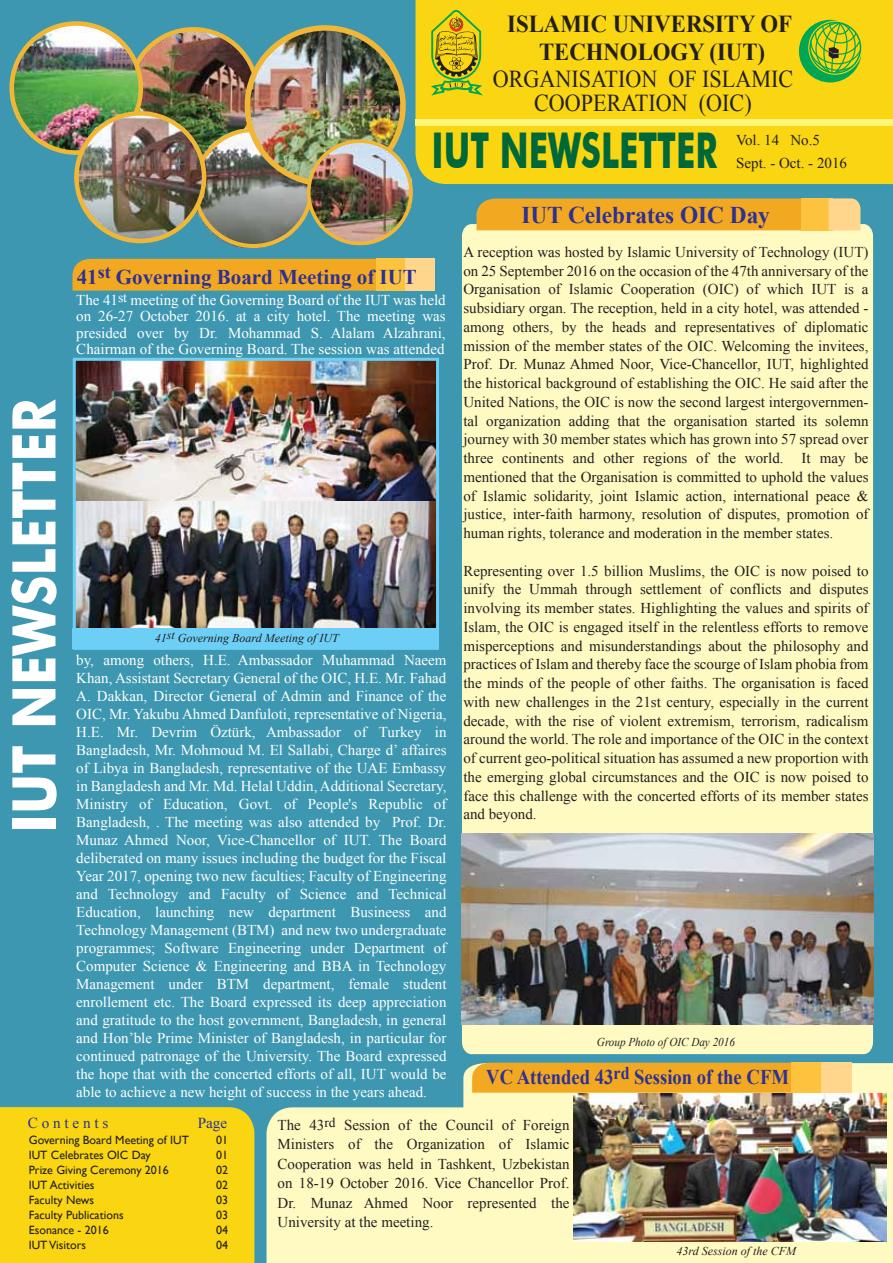
<style>
.page{position:relative;width:893px;height:1263px;background:#3e97b1}
.page>*{position:absolute;margin:0;border:0;box-sizing:border-box;transform-origin:0 0}
.t1{font:700 60.3px "Futura BT";color:#fff;scale:.86 1}
.t2{font:700 49.35px "Futura BT";color:#006838;scale:.69 1}
.t3{font:24.3px "Times New Roman";color:#231f20;scale:.91 1}
.t4{font:700 24.3px "Times New Roman";color:#231f20;scale:.93 1}
.t5{font:700 24px "Times New Roman";color:#2e3092}
.t6{font:700 21px "Times New Roman";color:#2e3092}
.t7{font:700 21px "Times New Roman";color:#2e3092;scale:.89 1}
.t8{font:15.15px "Times New Roman";color:#2e3092}
.t9{font:15px/18.8px "Times New Roman";color:#231f20;text-align:justify}
.t10{font:15px/18px "Times New Roman";color:#fff;text-align:justify}
.t11{font:12px "Gill Sans";color:#231f20}
.t12{font:italic 12px "Times New Roman";color:#231f20}
.t13{font:italic 12px "Times New Roman";color:#231f20;scale:.93 1}
</style>
<div class="page">
<div style="left:462px;top:224px;width:411px;height:830px;background:#fffac2"></div>
<img style="left:461px;top:834px;width:412px;height:191px">
<img style="left:77px;top:362px;width:358px;height:140px">
<img style="left:77px;top:502px;width:358px;height:126px">
<div style="left:416px;top:0;width:477px;height:184px;background:#f9d611"></div>
<svg style="left:431px;top:9px;width:52px;height:87px;background:#bdb71b"></svg>
<svg style="left:799px;top:20px;width:63px;height:62px;background:#8cbd2b"></svg>
<div style="left:0;top:1107px;width:254px;height:156px;background:#f9d611"></div>
<div style="left:477px;top:199px;width:324px;height:31px;background:#f2a921"></div>
<div style="left:801px;top:198px;width:32px;height:33px;background:#fec33e"></div>
<div style="left:72px;top:259px;width:304px;height:32px;background:#f2a921"></div>
<div style="left:376px;top:259px;width:29px;height:32px;background:#fec33e"></div>
<div style="left:405px;top:259px;width:30px;height:32px;background:#ffd68b"></div>
<img style="left:9px;top:21px;width:404px;height:227px">
<div style="left:73px;top:628px;width:366px;height:20px;background:#6dcff6"></div>
<div style="left:73px;top:358px;width:366px;height:292px;border:3px solid #6dcff6"></div>
<div style="left:416px;top:120px;width:477px;height:6px;background:#fff579"></div>
<svg style="left:829px;top:198px;width:31px;height:32px"></svg>
<svg style="left:267px;top:1062px;width:626px;height:201px;background:#e3ebbf"></svg>
<div style="left:472px;top:1063px;width:319px;height:30px;background:#f2a921"></div>
<div style="left:791px;top:1062px;width:30px;height:31px;background:#fec33e"></div>
<div style="left:821px;top:1062px;width:30px;height:31px;background:#ffd68b"></div>
<img style="left:574px;top:1093px;width:313px;height:149px">
<p class="t4" style="left:507px;top:7px;width:308px">ISLAMIC UNIVERSITY OF</p>
<p class="t4" style="left:539px;top:35px;width:244px">TECHNOLOGY (IUT)</p>
<p class="t3" style="left:493px;top:62px;width:332px">ORGANISATION OF ISLAMIC</p>
<p class="t3" style="left:534px;top:86px;width:241px">COOPERATION (OIC)</p>
<p class="t2" style="left:432px;top:121px;width:415px">IUT NEWSLETTER</p>
<p class="t9" style="left:736px;top:127px;width:112px;line-height:23.5px">Vol. 14 No.5<br>Sept. - Oct. - 2016</p>
<p class="t1" style="left:-3px;top:832px;width:505px;rotate:-90deg">IUT NEWSLETTER</p>
<p class="t6" style="left:77px;top:262px;width:342px">41<sup>st</sup> Governing Board Meeting of IUT</p>
<p class="t10" style="left:76px;top:291px;width:371px;line-height:16.5px">The 41<sup>st</sup> meeting of the Governing Board of the IUT was held on 26-27 October 2016. at a city hotel. The meeting was presided over by Dr. Mohammad S. Alalam Alzahrani, Chairman of the Governing Board. The session was attended</p>
<p class="t12" style="left:155px;top:630px;width:185px">41st Governing Board Meeting of IUT</p>
<p class="t10" style="left:76px;top:651px;width:372px">by, among others, H.E. Ambassador Muhammad Naeem Khan, Assistant Secretary General of the OIC, H.E. Mr. Fahad A. Dakkan, Director General of Admin and Finance of the OIC, Mr. Yakubu Ahmed Danfuloti, representative of Nigeria, H.E. Mr. Devrim Öztürk, Ambassador of Turkey in Bangladesh, Mr. Mohmoud M. El Sallabi, Charge d’ affaires of Libya in Bangladesh, representative of the UAE Embassy in Bangladesh and Mr. Md. Helal Uddin, Additional Secretary, Ministry of Education, Govt. of People's Republic of Bangladesh, . The meeting was also attended by Prof. Dr.<br>Munaz Ahmed Noor, Vice-Chancellor of IUT. The Board deliberated on many issues including the budget for the Fiscal Year 2017, opening two new faculties; Faculty of Engineering and Technology and Faculty of Science and Technical Education, launching new department Busineess and Technology Management (BTM) and new two undergraduate programmes; Software Engineering under Department of Computer Science &amp; Engineering and BBA in Technology Management under BTM department, female student enrollement etc. The Board expressed its deep appreciation and gratitude to the host government, Bangladesh, in general and Hon’ble Prime Minister of Bangladesh, in particular for continued patronage of the University. The Board expressed the hope that with the concerted efforts of all, IUT would be able to achieve a new height of success in the years ahead.</p>
<p class="t5" style="left:521px;top:199px;width:250px">IUT Celebrates OIC Day</p>
<p class="t9" style="left:463px;top:242px;width:407px">A reception was hosted by Islamic University of Technology (IUT) on 25 September 2016 on the occasion of the 47th anniversary of the Organisation of Islamic Cooperation (OIC) of which IUT is a subsidiary organ. The reception, held in a city hotel, was attended - among others, by the heads and representatives of diplomatic mission of the member states of the OIC. Welcoming the invitees, Prof. Dr. Munaz Ahmed Noor, Vice-Chancellor, IUT, highlighted the historical background of establishing the OIC. He said after the United Nations, the OIC is now the second largest intergovernmen&shy;tal organization adding that the organisation started its solemn journey with 30 member states which has grown into 57 spread over three continents and other regions of the world. It may be mentioned that the Organisation is committed to uphold the values of Islamic solidarity, joint Islamic action, international peace &amp; justice, inter-faith harmony, resolution of disputes, promotion of human rights, tolerance and moderation in the member states.</p>
<p class="t9" style="left:463px;top:561px;width:407px">Representing over 1.5 billion Muslims, the OIC is now poised to unify the Ummah through settlement of conflicts and disputes involving its member states. Highlighting the values and spirits of Islam, the OIC is engaged itself in the relentless efforts to remove misperceptions and misunderstandings about the philosophy and practices of Islam and thereby face the scourge of Islam phobia from the minds of the people of other faiths. The organisation is faced with new challenges in the 21st century, especially in the current decade, with the rise of violent extremism, terrorism, radicalism around the world. The role and importance of the OIC in the context of current geo-political situation has assumed a new proportion with the emerging global circumstances and the OIC is now poised to face this challenge with the concerted efforts of its member states and beyond.</p>
<p class="t13" style="left:597px;top:1034px;width:150px">Group Photo of OIC Day 2016</p>
<p class="t7" style="left:486px;top:1062px;width:342px">VC Attended 43<sup>rd</sup> Session of the CFM</p>
<p class="t8" style="left:28px;top:1113px;width:82px">C o n t e n t s</p>
<p class="t8" style="left:198px;top:1113px;width:31px">Page</p>
<p class="t11" style="left:29px;top:1133px;width:162px">Governing Board Meeting of IUT</p>
<p class="t11" style="left:216px;top:1133px;width:13px">01</p>
<p class="t11" style="left:29px;top:1148px;width:123px">IUT Celebrates OIC Day</p>
<p class="t11" style="left:216px;top:1148px;width:13px">01</p>
<p class="t11" style="left:29px;top:1163px;width:142px">Prize Giving Ceremony 2016</p>
<p class="t11" style="left:216px;top:1163px;width:13px">02</p>
<p class="t11" style="left:29px;top:1178px;width:67px">IUT Activities</p>
<p class="t11" style="left:216px;top:1178px;width:13px">02</p>
<p class="t11" style="left:29px;top:1193px;width:67px">Faculty News</p>
<p class="t11" style="left:216px;top:1193px;width:13px">03</p>
<p class="t11" style="left:29px;top:1208px;width:96px">Faculty Publications</p>
<p class="t11" style="left:216px;top:1208px;width:13px">03</p>
<p class="t11" style="left:29px;top:1223px;width:81px">Esonance - 2016</p>
<p class="t11" style="left:216px;top:1223px;width:13px">04</p>
<p class="t11" style="left:29px;top:1238px;width:59px">IUT Visitors</p>
<p class="t11" style="left:216px;top:1238px;width:13px">04</p>
<p class="t9" style="left:278px;top:1115px;width:293px;line-height:19.5px">The 43<sup>rd</sup> Session of the Council of Foreign Ministers of the Organization of Islamic Cooperation was held in Tashkent, Uzbekistan on 18-19 October 2016. Vice Chancellor Prof.<br>Dr. Munaz Ahmed Noor represented the University at the meeting.</p>
<p class="t12" style="left:677px;top:1243px;width:121px">43rd Session of the CFM</p>
</div>
